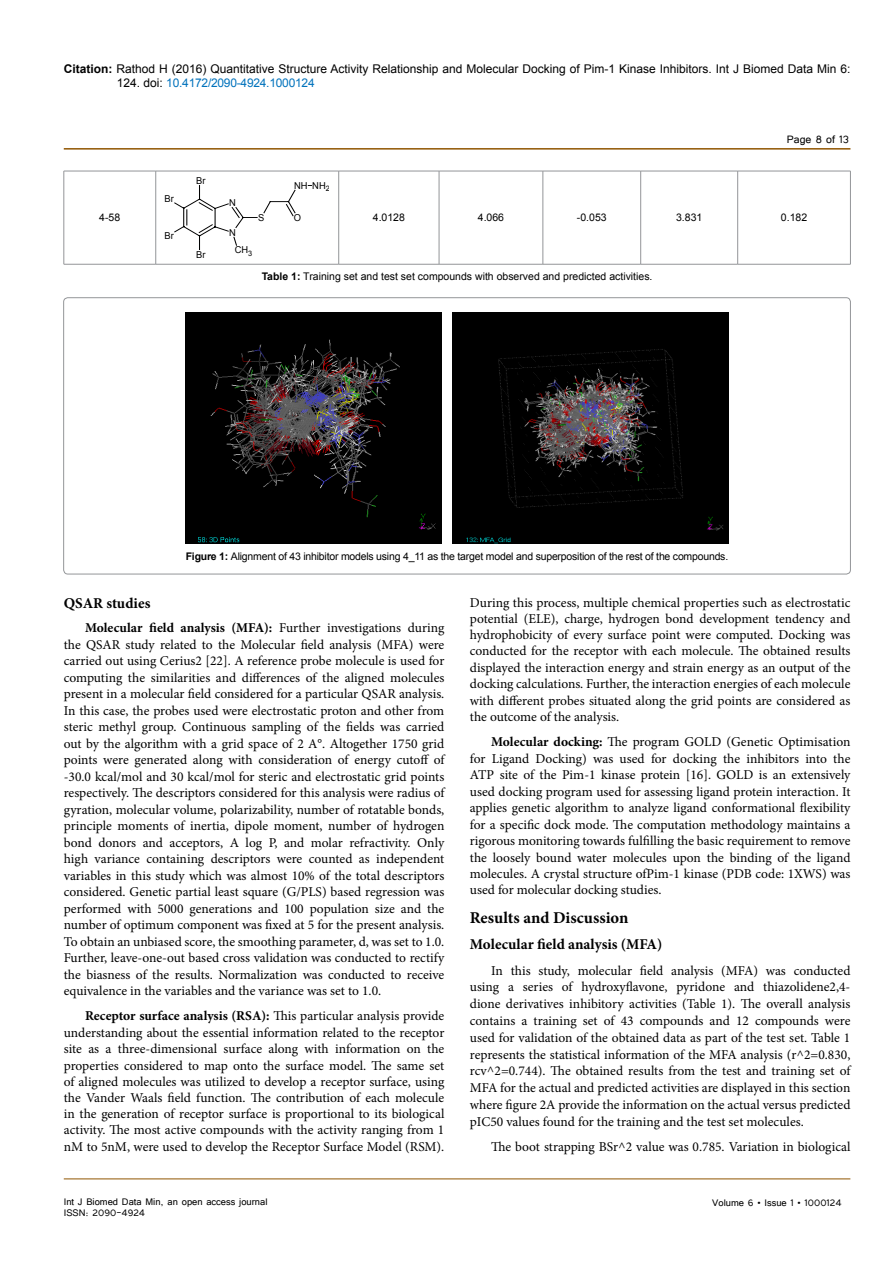
<style>
.page{position:relative;width:893px;height:1263px;background:#fff}
.page>*{position:absolute;margin:0;border:0;box-sizing:border-box;transform-origin:0 0}
.t1{font:700 16.5px "Minion Pro";color:#000}
.t2{font:700 15px "Minion Pro";color:#000}
.t3{font:13.5px/16.5px "Minion Pro";color:#000;text-align:justify}
.t4{font:13.5px "Tunga";color:#000}
.t5{font:12px/14.4px "Arial";color:#000}
.t6{font:12px "Tunga";color:#000}
.t7{font:10.5px "Arial";letter-spacing:-.02em;color:#000}
.t8{font:10.5px "Arial";color:#000}
.t9{font:9.6px "Arial";color:#000101}
.s1{font-weight:700}
.s2{color:#0072bc}
</style>
<div class="page">
<hr style="left:64px;top:148px;width:786px;height:2px;background:#905501">
<hr style="left:64px;top:1179px;width:786px;height:1px;background:#905501">
<img style="left:186px;top:312px;width:256px;height:231px">
<img style="left:452px;top:312px;width:276px;height:231px">
<hr style="left:64px;top:171px;width:92px;height:1px;background:#939598">
<hr style="left:64px;top:171px;width:1px;height:93px;background:#939598">
<hr style="left:156px;top:171px;width:183px;height:1px;background:#939598">
<hr style="left:155px;top:171px;width:1px;height:93px;background:#939598">
<hr style="left:339px;top:171px;width:100px;height:1px;background:#939598">
<hr style="left:338px;top:171px;width:1px;height:93px;background:#939598">
<hr style="left:439px;top:171px;width:104px;height:1px;background:#939598">
<hr style="left:439px;top:171px;width:1px;height:93px;background:#939598">
<hr style="left:543px;top:171px;width:98px;height:1px;background:#939598">
<hr style="left:543px;top:171px;width:1px;height:93px;background:#939598">
<hr style="left:641px;top:171px;width:97px;height:1px;background:#939598">
<hr style="left:640px;top:171px;width:1px;height:93px;background:#939598">
<hr style="left:738px;top:171px;width:112px;height:1px;background:#939598">
<hr style="left:737px;top:171px;width:1px;height:93px;background:#939598">
<hr style="left:850px;top:171px;width:1px;height:93px;background:#939598">
<hr style="left:64px;top:264px;width:92px;height:1px;background:#939598">
<hr style="left:156px;top:264px;width:183px;height:1px;background:#939598">
<hr style="left:339px;top:264px;width:100px;height:1px;background:#939598">
<hr style="left:439px;top:264px;width:104px;height:1px;background:#939598">
<hr style="left:543px;top:264px;width:98px;height:1px;background:#939598">
<hr style="left:641px;top:264px;width:97px;height:1px;background:#939598">
<hr style="left:738px;top:264px;width:112px;height:1px;background:#939598">
<svg style="left:174px;top:185px;width:138px;height:65px"></svg>
<p class="t5" style="left:117px;top:61px;width:735px;text-indent:-53px"><span class="s1">Citation:</span> Rathod H (2016) Quantitative Structure Activity Relationship and Molecular Docking of Pim-1 Kinase Inhibitors. Int J Biomed Data Min 6:<br>124. doi: <span class="s2">10.4172/2090-4924.1000124</span></p>
<p class="t7" style="left:99px;top:211px;width:23px">4-58</p>
<p class="t9" style="left:165px;top:193px;width:11px">Br</p>
<p class="t9" style="left:165px;top:230px;width:11px">Br</p>
<p class="t9" style="left:196px;top:174px;width:11px">Br</p>
<p class="t9" style="left:229px;top:196px;width:8px">N</p>
<p class="t9" style="left:229px;top:226px;width:8px">N</p>
<p class="t9" style="left:258px;top:211px;width:8px">S</p>
<p class="t9" style="left:196px;top:248px;width:11px">Br</p>
<p class="t9" style="left:235px;top:244px;width:19px">CH<sub>3</sub></p>
<p class="t9" style="left:294px;top:179px;width:15px">NH</p>
<p class="t9" style="left:312px;top:179px;width:19px">NH<sub>2</sub></p>
<p class="t9" style="left:294px;top:211px;width:9px">O</p>
<p class="t4" style="left:787px;top:131px;width:64px">Page 8 of 13</p>
<p class="t7" style="left:373px;top:211px;width:34px">4.0128</p>
<p class="t7" style="left:478px;top:211px;width:28px">4.066</p>
<p class="t7" style="left:577px;top:211px;width:31px">-0.053</p>
<p class="t7" style="left:676px;top:211px;width:28px">3.831</p>
<p class="t7" style="left:781px;top:211px;width:28px">0.182</p>
<p class="t8" style="left:262px;top:270px;width:392px"><span class="s1">Table 1:</span> Training set and test set compounds with observed and predicted activities.</p>
<p class="t7" style="left:186px;top:549px;width:544px"><span class="s1">Figure 1:</span> Alignment of 43 inhibitor models using 4_11 as the target model and superposition of the rest of the compounds.</p>
<p class="t2" style="left:64px;top:592px;width:88px">QSAR studies</p>
<p class="t3" style="left:64px;top:620px;width:382px;text-indent:21px"><span class="s1">Molecular field analysis (MFA):</span> Further investigations during the QSAR study related to the Molecular field analysis (MFA) were carried out using Cerius2 [22]. A reference probe molecule is used for computing the similarities and differences of the aligned molecules present in a molecular field considered for a particular QSAR analysis.<br>In this case, the probes used were electrostatic proton and other from steric methyl group. Continuous sampling of the fields was carried out by the algorithm with a grid space of 2 A°. Altogether 1750 grid points were generated along with consideration of energy cutoff of -30.0 kcal/mol and 30 kcal/mol for steric and electrostatic grid points respectively. The descriptors considered for this analysis were radius of gyration, molecular volume, polarizability, number of rotatable bonds, principle moments of inertia, dipole moment, number of hydrogen bond donors and acceptors, A log P, and molar refractivity. Only high variance containing descriptors were counted as independent variables in this study which was almost 10% of the total descriptors considered. Genetic partial least square (G/PLS) based regression was performed with 5000 generations and 100 population size and the number of optimum component was fixed at 5 for the present analysis.<br>To obtain an unbiased score, the smoothing parameter, d, was set to 1.0.<br>Further, leave-one-out based cross validation was conducted to rectify the biasness of the results. Normalization was conducted to receive equivalence in the variables and the variance was set to 1.0.</p>
<p class="t3" style="left:64px;top:1008px;width:382px;text-indent:21px"><span class="s1">Receptor surface analysis (RSA):</span> This particular analysis provide understanding about the essential information related to the receptor site as a three-dimensional surface along with information on the properties considered to map onto the surface model. The same set of aligned molecules was utilized to develop a receptor surface, using the Vander Waals field function. The contribution of each molecule in the generation of receptor surface is proportional to its biological activity. The most active compounds with the activity ranging from 1 nM to 5nM, were used to develop the Receptor Surface Model (RSM).</p>
<p class="t3" style="left:470px;top:594px;width:382px">During this process, multiple chemical properties such as electrostatic potential (ELE), charge, hydrogen bond development tendency and hydrophobicity of every surface point were computed. Docking was conducted for the receptor with each molecule. The obtained results displayed the interaction energy and strain energy as an output of the docking calculations. Further, the interaction energies of each molecule with different probes situated along the grid points are considered as the outcome of the analysis.</p>
<p class="t3" style="left:470px;top:734px;width:382px;text-indent:21px"><span class="s1">Molecular docking:</span> The program GOLD (Genetic Optimisation for Ligand Docking) was used for docking the inhibitors into the ATP site of the Pim-1 kinase protein [16]. GOLD is an extensively used docking program used for assessing ligand protein interaction. It applies genetic algorithm to analyze ligand conformational flexibility for a specific dock mode. The computation methodology maintains a rigorous monitoring towards fulfilling the basic requirement to remove the loosely bound water molecules upon the binding of the ligand molecules. A crystal structure ofPim-1 kinase (PDB code: 1XWS) was used for molecular docking studies.</p>
<p class="t1" style="left:470px;top:906px;width:160px">Results and Discussion</p>
<p class="t2" style="left:470px;top:934px;width:194px">Molecular field analysis (MFA)</p>
<p class="t3" style="left:470px;top:962px;width:382px;text-indent:21px">In this study, molecular field analysis (MFA) was conducted using a series of hydroxyflavone, pyridone and thiazolidene2,4- dione derivatives inhibitory activities (Table 1). The overall analysis contains a training set of 43 compounds and 12 compounds were used for validation of the obtained data as part of the test set. Table 1 represents the statistical information of the MFA analysis (r^2=0.830, rcv^2=0.744). The obtained results from the test and training set of MFA for the actual and predicted activities are displayed in this section where figure 2A provide the information on the actual versus predicted pIC50 values found for the training and the test set molecules.</p>
<p class="t3" style="left:491px;top:1138px;width:361px">The boot strapping BSr^2 value was 0.785. Variation in biological</p>
<p class="t6" style="left:64px;top:1194px;width:205px">Int J Biomed Data Min, an open access journal</p>
<p class="t6" style="left:712px;top:1195px;width:131px">Volume 6 • Issue 1 • 1000124</p>
<p class="t6" style="left:64px;top:1205px;width:83px">ISSN: 2090-4924</p>
</div>
